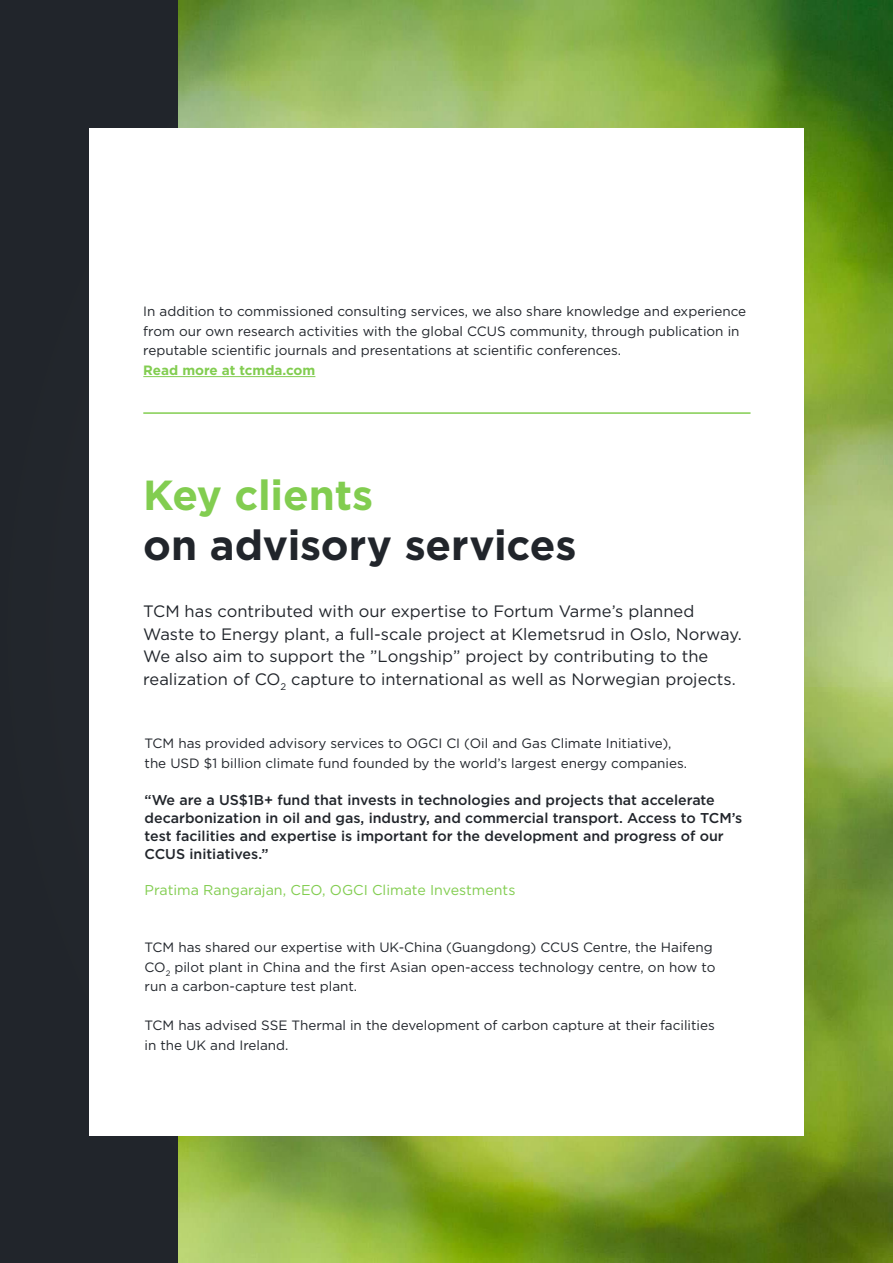
<style>
.page{position:relative;width:893px;height:1263px;background:#21252b}
.page>*{position:absolute;margin:0;border:0;box-sizing:border-box;transform-origin:0 0}
.heading{font:700 42px/50.4px "Gotham";letter-spacing:-.005em;color:#21252b}
.sub{font:16.5px/22.5px "Gotham";color:#21252b}
.små_headinger_med_st{font:500 14.25px/18px "Gotham";color:#21252b}
.små_headinger_med_st-2{font:14.25px "Gotham";color:#82cd50}
.brød{font:13.5px/19.5px "Gotham";color:#21252b}
.sub-2{font:13.5px/19.5px "Gotham";color:#21252b}
.s1{font-weight:700;color:#82cd50}
.s2{color:#82cd50}
</style>
<div class="page">
<img style="left:179px;top:0;width:714px;height:1263px">
<div style="left:89px;top:128px;width:715px;height:1007px;background:#fff"></div>
<hr style="left:143px;top:376px;width:172px;height:1px;background:#82cd50">
<hr style="left:143px;top:412px;width:607px;height:2px;background:#82cd50">
<p class="sub-2" style="left:143px;top:302px;width:604px">In addition to commissioned consulting services, we also share knowledge and experience from our own research activities with the global CCUS community, through publication in reputable scientific journals and presentations at scientific conferences.<br><span class="s1">Read more at tcmda.com</span></p>
<p class="heading" style="left:143px;top:468px;width:435px"><span class="s2">Key clients<br></span>on advisory services</p>
<p class="sub" style="left:143px;top:600px;width:600px">TCM has contributed with our expertise to Fortum Varme’s planned Waste to Energy plant, a full-scale project at Klemetsrud in Oslo, Norway.<br>We also aim to support the ”Longship” project by contributing to the realization of CO<sub>2</sub> capture to international as well as Norwegian projects.</p>
<p class="brød" style="left:145px;top:733px;width:544px">TCM has provided advisory services to OGCI CI (Oil and Gas Climate Initiative), the USD $1 billion climate fund founded by the world’s largest energy companies.</p>
<p class="små_headinger_med_st" style="left:145px;top:791px;width:599px">“We are a US$1B+ fund that invests in technologies and projects that accelerate decarbonization in oil and gas, industry, and commercial transport. Access to TCM’s test facilities and expertise is important for the development and progress of our CCUS initiatives.”</p>
<p class="små_headinger_med_st-2" style="left:145px;top:882px;width:372px">Pratima Rangarajan, CEO, OGCI Climate Investments</p>
<p class="brød" style="left:145px;top:937px;width:572px">TCM has shared our expertise with UK-China (Guangdong) CCUS Centre, the Haifeng<br>CO<sub>2</sub> pilot plant in China and the first Asian open-access technology centre, on how to run a carbon-capture test plant.</p>
<p class="brød" style="left:145px;top:1015px;width:572px">TCM has advised SSE Thermal in the development of carbon capture at their facilities in the UK and Ireland.</p>
</div>
